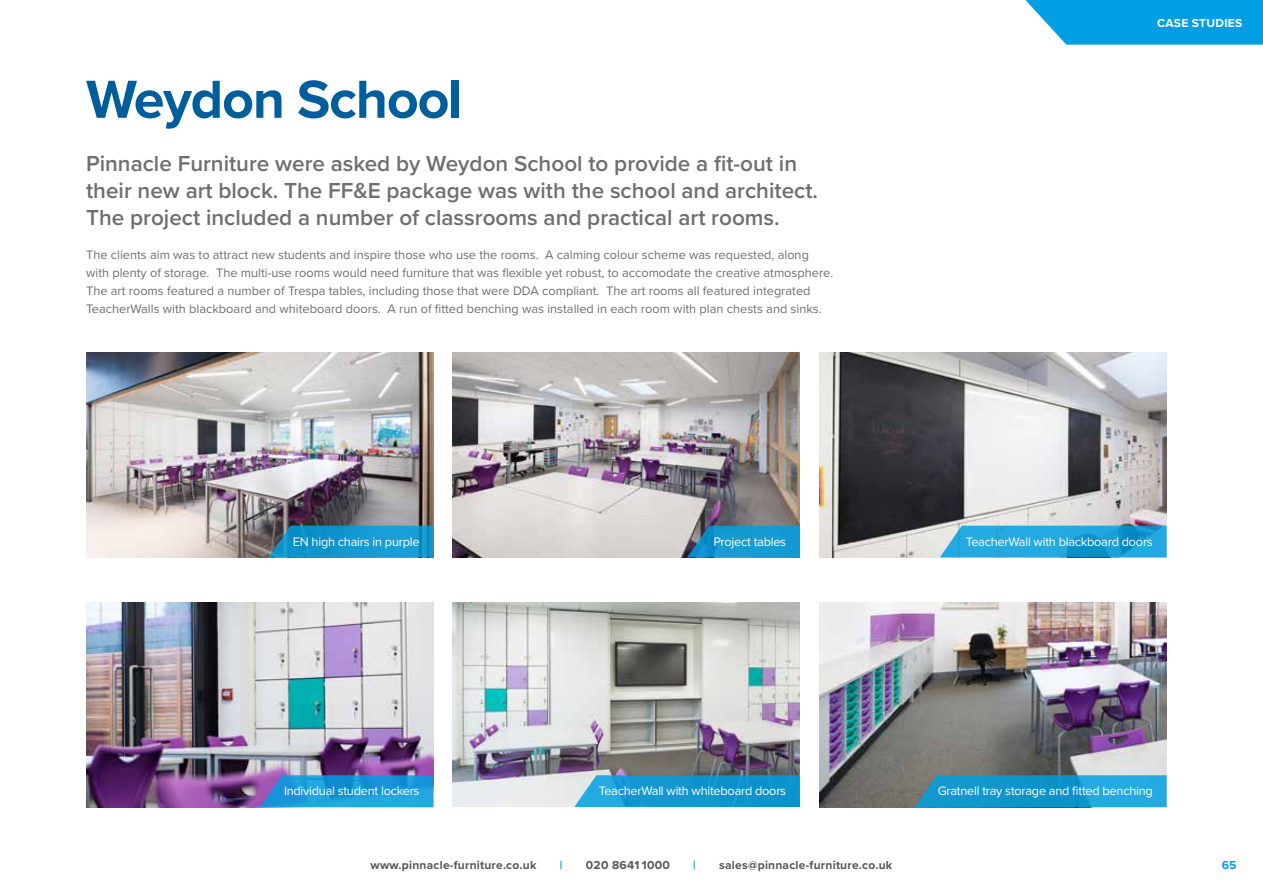
<style>
.page{position:relative;width:1263px;height:893px;background:#fff}
.page>*{position:absolute;margin:0;border:0;box-sizing:border-box;transform-origin:0 0}
.t1{font:700 55.5px "Proxima Nova";letter-spacing:-.02em;color:#005e9d}
.t2{font:600 22.5px/27px "Proxima Nova";color:#706f6f}
.t3{font:12.75px/18px "Proxima Nova";color:#706f6f}
.t4{font:12.75px "Proxima Nova";letter-spacing:-.02em;color:#fff}
.t5{font:700 12px "Proxima Nova";letter-spacing:.02em;color:#575756}
.t6{font:700 12px "Proxima Nova";letter-spacing:.02em;color:#fff}
.t7{font:700 12px "Proxima Nova";color:#009fe3}
</style>
<div class="page">
<img style="left:453px;top:353px;width:347px;height:204px">
<img style="left:819px;top:353px;width:347px;height:204px">
<img style="left:86px;top:353px;width:347px;height:204px">
<img style="left:86px;top:603px;width:347px;height:204px">
<img style="left:819px;top:603px;width:347px;height:204px">
<img style="left:453px;top:603px;width:347px;height:204px">
<svg style="left:269px;top:526px;width:164px;height:31px;background:#1792c7"></svg>
<svg style="left:687px;top:526px;width:113px;height:31px;background:#1e93c8"></svg>
<svg style="left:940px;top:526px;width:226px;height:31px;background:#27a5db"></svg>
<svg style="left:260px;top:775px;width:173px;height:32px;background:#2496d7"></svg>
<svg style="left:574px;top:775px;width:226px;height:32px;background:#1e9bd1"></svg>
<svg style="left:915px;top:775px;width:251px;height:32px;background:#1b99ce"></svg>
<svg style="left:1025px;top:0;width:238px;height:45px;background:#18a8e5"></svg>
<h1 class="t1" style="left:86px;top:58px;width:378px">Weydon School</h1>
<h2 class="t2" style="left:86px;top:149px;width:733px">Pinnacle Furniture were asked by Weydon School to provide a fit-out in their new art block. The FF&amp;E package was with the school and architect.<br>The project included a number of classrooms and practical art rooms.</h2>
<p class="t3" style="left:86px;top:245px;width:749px">The clients aim was to attract new students and inspire those who use the rooms. A calming colour scheme was requested, along with plenty of storage. The multi-use rooms would need furniture that was flexible yet robust, to accomodate the creative atmosphere.<br>The art rooms featured a number of Trespa tables, including those that were DDA compliant. The art rooms all featured integrated TeacherWalls with blackboard and whiteboard doors. A run of fitted benching was installed in each room with plan chests and sinks.</p>
<p class="t6" style="left:1157px;top:14px;width:87px">CASE STUDIES</p>
<p class="t4" style="left:293px;top:532px;width:128px">EN high chairs in purple</p>
<p class="t4" style="left:713px;top:532px;width:74px">Project tables</p>
<p class="t4" style="left:966px;top:532px;width:189px">TeacherWall with blackboard doors</p>
<p class="t4" style="left:284px;top:781px;width:137px">Individual student lockers</p>
<p class="t4" style="left:599px;top:781px;width:189px">TeacherWall with whiteboard doors</p>
<p class="t4" style="left:938px;top:781px;width:217px">Gratnell tray storage and fitted benching</p>
<p class="t5" style="left:371px;top:856px;width:167px">www.pinnacle-furniture.co.uk</p>
<p class="t7" style="left:560px;top:856px;width:4px">|</p>
<p class="t5" style="left:586px;top:856px;width:85px">020 8641 1000</p>
<p class="t7" style="left:693px;top:856px;width:4px">|</p>
<p class="t5" style="left:719px;top:856px;width:175px">sales@pinnacle-furniture.co.uk</p>
<p class="t7" style="left:1222px;top:856px;width:16px">65</p>
</div>
